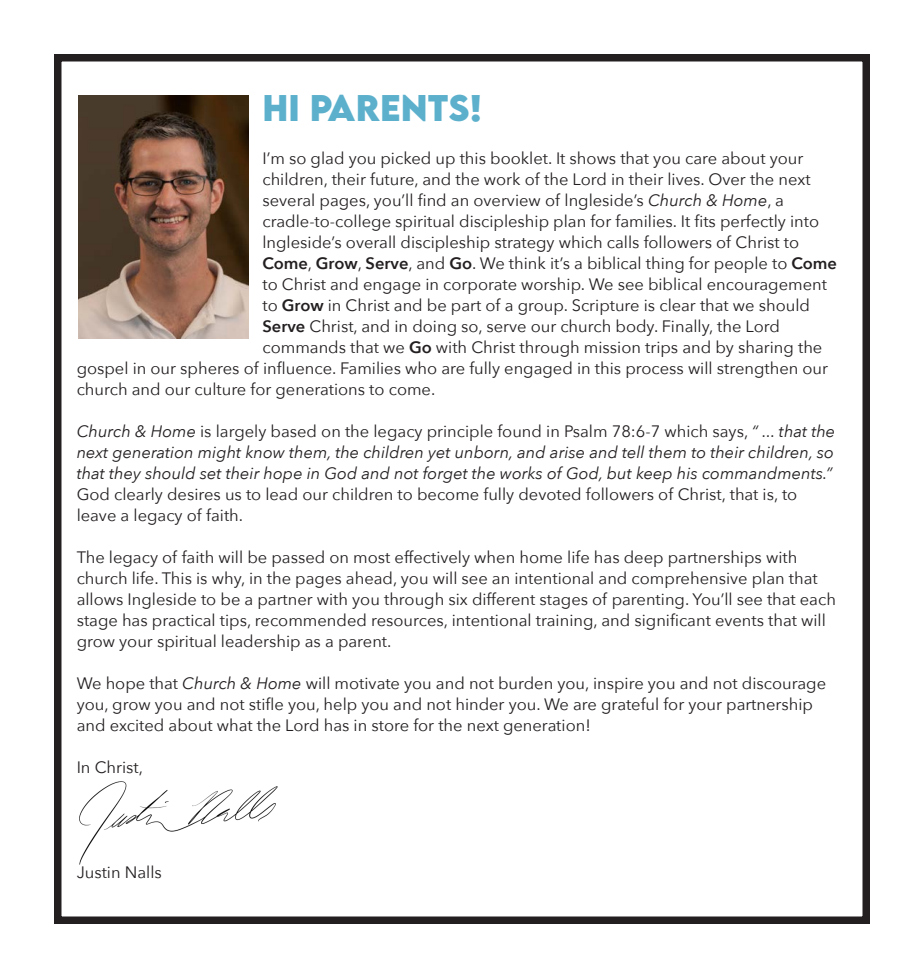
<style>
.page{position:relative;width:918px;height:972px;background:#fff}
.page>*{position:absolute;margin:0;border:0;box-sizing:border-box;transform-origin:0 0}
.t1{font:700 33px "LEMONMILK";color:#5cb0cc}
.t2{font:16.5px/21px "Avenir Next";color:#231f20}
.t3{font:italic 16.5px/21px "Avenir Next";color:#231f20}
.s1{font-style:italic}
.s2{font-weight:600}
.s3{font-style:normal}
</style>
<div class="page">
<div style="left:54px;top:54px;width:816px;height:870px;border:8px solid #231f20"></div>
<img style="left:79px;top:96px;width:170px;height:243px">
<img style="left:54px;top:776px;width:224px;height:92px">
<p class="t1" style="left:262px;top:86px;width:222px">HI PARENTS!</p>
<p class="t2" style="left:262px;top:147px;width:542px">I’m so glad you picked up this booklet. It shows that you care about your</p>
<p class="t2" style="left:262px;top:168px;width:550px">children, their future, and the work of the Lord in their lives. Over the next</p>
<p class="t2" style="left:262px;top:189px;width:523px">several pages, you’ll find an overview of lngleside’s <span class="s1">Church &amp; Home</span>, a</p>
<p class="t2" style="left:262px;top:210px;width:558px">cradle-to-college spiritual discipleship plan for families. It fits perfectly into</p>
<p class="t2" style="left:262px;top:231px;width:538px">lngleside’s overall discipleship strategy which calls followers of Christ to</p>
<p class="t2" style="left:262px;top:252px;width:576px"><span class="s2">Come</span>, <span class="s2">Grow</span>, <span class="s2">Serve</span>, and <span class="s2">Go</span>. We think it’s a biblical thing for people to <span class="s2">Come</span></p>
<p class="t2" style="left:262px;top:273px;width:566px">to Christ and engage in corporate worship. We see biblical encouragement</p>
<p class="t2" style="left:262px;top:294px;width:549px">to <span class="s2">Grow</span> in Christ and be part of a group. Scripture is clear that we should</p>
<p class="t2" style="left:262px;top:315px;width:519px"><span class="s2">Serve</span> Christ, and in doing so, serve our church body. Finally, the Lord</p>
<p class="t2" style="left:262px;top:336px;width:561px">commands that we <span class="s2">Go</span> with Christ through mission trips and by sharing the</p>
<p class="t2" style="left:77px;top:357px;width:753px">gospel in our spheres of influence. Families who are fully engaged in this process will strengthen our</p>
<p class="t2" style="left:77px;top:378px;width:360px">church and our culture for generations to come.</p>
<p class="t3" style="left:77px;top:420px;width:760px">Church &amp; Home <span class="s3">is largely based on the legacy principle found in Psalm 78:6-7 which says,</span> “ ... that the next generation might know them, the children yet unborn, and arise and tell them to their children, so that they should set their hope in God and not forget the works of God, but keep his commandments.” <span class="s3">God clearly desires us to lead our children to become fully devoted followers of Christ, that is, to leave a legacy of faith.</span></p>
<p class="t2" style="left:77px;top:546px;width:761px">The legacy of faith will be passed on most effectively when home life has deep partnerships with church life. This is why, in the pages ahead, you will see an intentional and comprehensive plan that allows Ingleside to be a partner with you through six different stages of parenting. You’ll see that each stage has practical tips, recommended resources, intentional training, and significant events that will grow your spiritual leadership as a parent.</p>
<p class="t2" style="left:77px;top:672px;width:751px">We hope that <span class="s1">Church &amp; Home</span> will motivate you and not burden you, inspire you and not discourage you, grow you and not stifle you, help you and not hinder you. We are grateful for your partnership and excited about what the Lord has in store for the next generation!</p>
<p class="t2" style="left:77px;top:756px;width:68px">In Christ,</p>
<p class="t2" style="left:77px;top:861px;width:87px">Justin Nalls</p>
</div>
